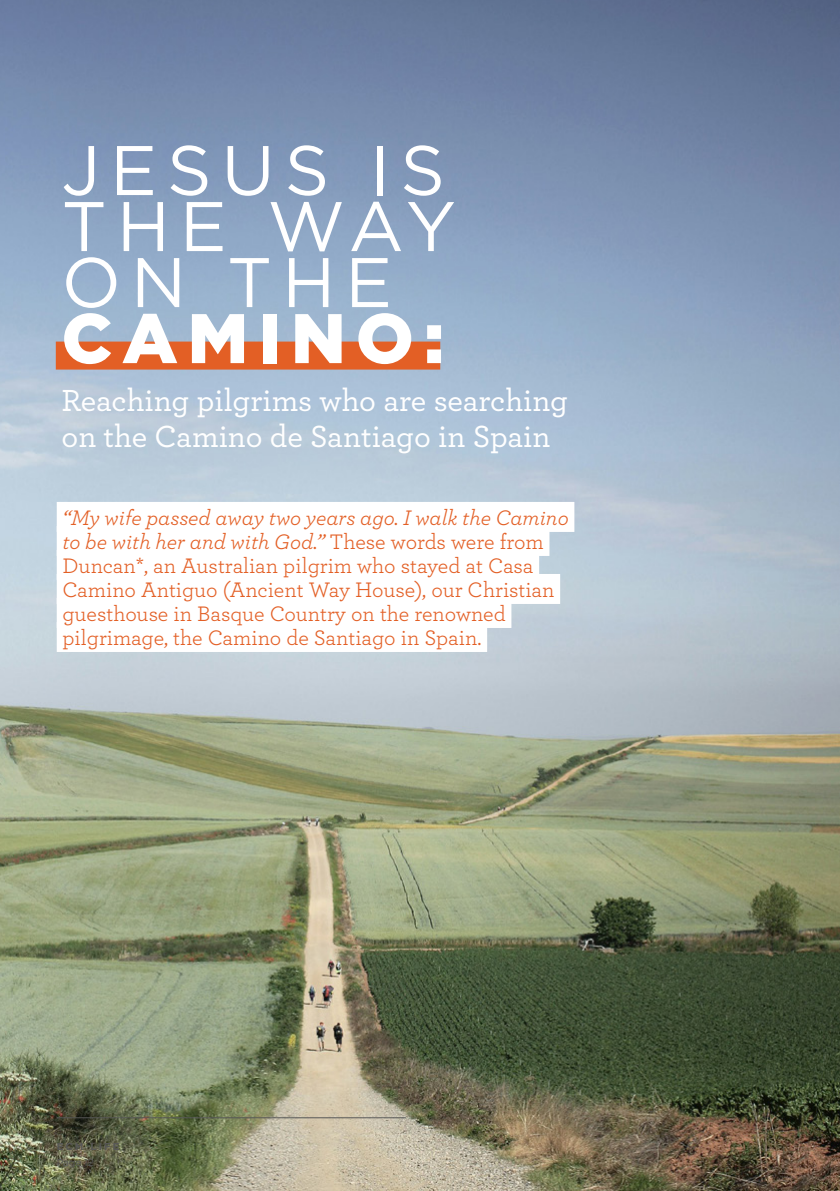
<style>
.page{position:relative;width:840px;height:1191px;background:#fff}
.page>*{position:absolute;margin:0;border:0;box-sizing:border-box;transform-origin:0 0}
.Mini_Bullets{font:70px/56px "Gotham HTF";letter-spacing:.14em;color:#fff}
.Mini_Bullets-2{font:900 70px "Gotham HTF";letter-spacing:.14em;color:#fff}
.Mini_Bullets-3{font:500 32px/36px "Archer";color:#fff}
.t1{font:22px "Archer";color:#e35f25}
.t2{font:italic 22px "Archer";color:#e35f25}
.t3{font:700 10px/16px "Gotham HTF";letter-spacing:.2em;color:#575756}
.s1{font-style:normal}
.s2{font-weight:400}
</style>
<div class="page">
<img style="left:0;top:0;width:839px;height:1191px">
<div style="left:57px;top:502px;width:517px;height:30px;background:#fff"></div>
<div style="left:57px;top:526px;width:492px;height:30px;background:#fff"></div>
<div style="left:57px;top:550px;width:482px;height:30px;background:#fff"></div>
<div style="left:57px;top:574px;width:503px;height:30px;background:#fff"></div>
<div style="left:57px;top:598px;width:454px;height:30px;background:#fff"></div>
<div style="left:57px;top:622px;width:430px;height:30px;background:#fff"></div>
<div style="left:56px;top:341px;width:384px;height:28px;background:#e35f25"></div>
<hr style="left:57px;top:1117px;width:348px;height:1px;background:#575756">
<p class="Mini_Bullets" style="left:61px;top:141px;width:396px">JESUS IS<br>THE WAY<br>ON THE</p>
<p class="Mini_Bullets-2" style="left:61px;top:298px;width:384px">CAMINO:</p>
<p class="Mini_Bullets-3" style="left:61px;top:381px;width:508px">Reaching pilgrims who are searching on the Camino de Santiago in Spain</p>
<p class="t2" style="left:62px;top:501px;width:507px">“My wife passed away two years ago. I walk the Camino</p>
<p class="t2" style="left:62px;top:525px;width:482px">to be with her and with God.” <span class="s1">These words were from</span></p>
<p class="t1" style="left:62px;top:550px;width:472px">Duncan*, an Australian pilgrim who stayed at Casa</p>
<p class="t1" style="left:62px;top:574px;width:493px">Camino Antiguo (Ancient Way House), our Christian</p>
<p class="t1" style="left:62px;top:598px;width:444px">guesthouse in Basque Country on the renowned</p>
<p class="t1" style="left:62px;top:622px;width:420px">pilgrimage, the Camino de Santiago in Spain.</p>
<p class="t3" style="left:57px;top:1138px;width:64px">ECM LIFE<br><span class="s2">Page 12</span></p>
</div>
